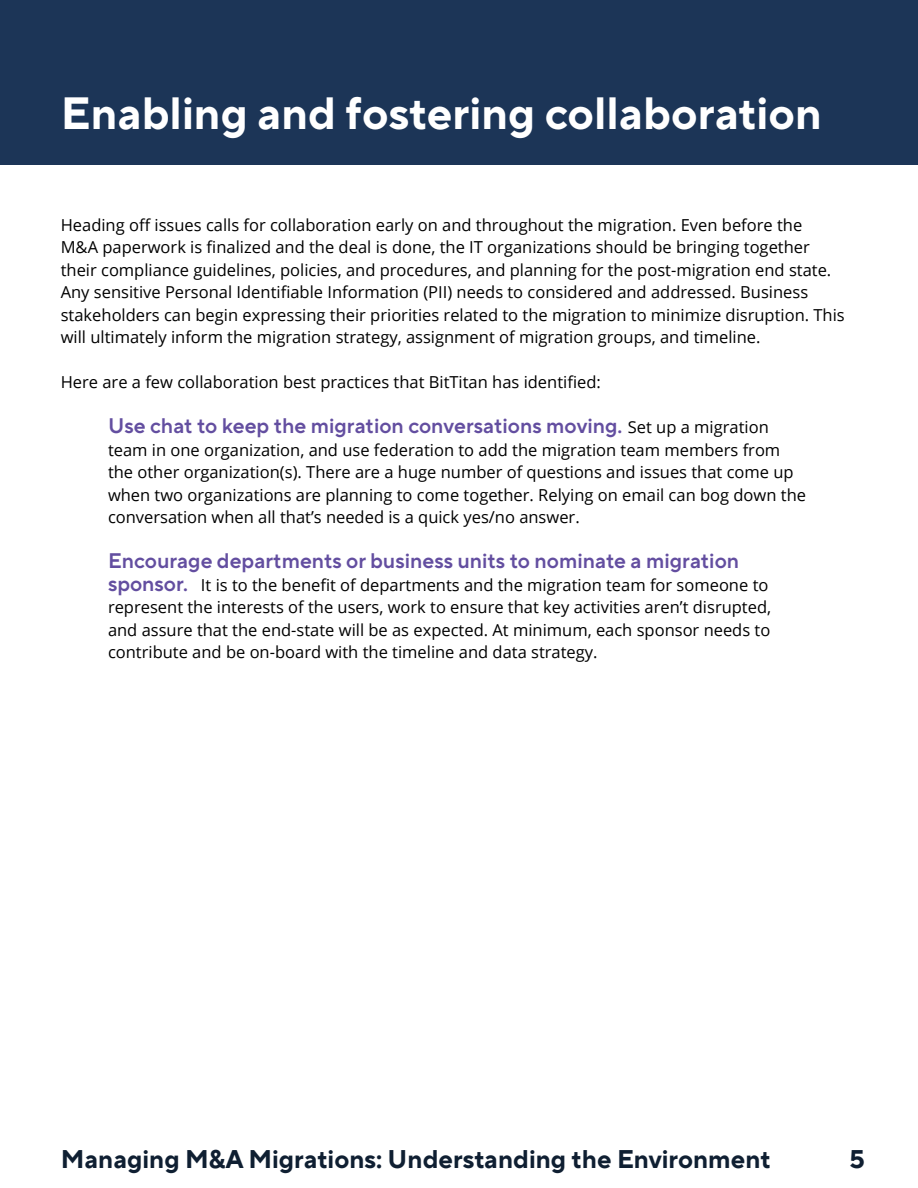
<style>
.page{position:relative;width:918px;height:1188px;background:#fff}
.page>*{position:absolute;margin:0;border:0;box-sizing:border-box;transform-origin:0 0}
.t1{font:700 45px "TT Norms Pro";color:#fff}
.t2{font:700 25.5px "TT Norms Pro";color:#0f1f32}
.t3{font:600 21px "TT Norms Pro";color:#634ea0}
.t4{font:16.5px/22.5px "Open Sans";color:#000101}
.s1{font-family:"Open Sans";font-weight:400;font-size:16.5px;color:#000101}
.s2{font-family:"TT Norms Pro";font-weight:600;font-size:21px;color:#634ea0}
</style>
<div class="page">
<div style="left:0;top:0;width:918px;height:164px;background:#1c3557"></div>
<h1 class="t1" style="left:61px;top:80px;width:763px">Enabling and fostering collaboration</h1>
<p class="t4" style="left:61px;top:213px;width:786px">Heading off issues calls for collaboration early on and throughout the migration. Even before the<br>M&amp;A paperwork is finalized and the deal is done, the IT organizations should be bringing together their compliance guidelines, policies, and procedures, and planning for the post-migration end state.<br>Any sensitive Personal Identifiable Information (PII) needs to considered and addressed. Business stakeholders can begin expressing their priorities related to the migration to minimize disruption. This will ultimately inform the migration strategy, assignment of migration groups, and timeline.</p>
<p class="t4" style="left:61px;top:371px;width:542px">Here are a few collaboration best practices that BitTitan has identified:</p>
<p class="t3" style="left:108px;top:410px;width:662px">Use chat to keep the migration conversations moving. <span class="s1">Set up a migration</span></p>
<p class="t4" style="left:108px;top:438px;width:700px">team in one organization, and use federation to add the migration team members from the other organization(s). There are a huge number of questions and issues that come up when two organizations are planning to come together. Relying on email can bog down the conversation when all that’s needed is a quick yes/no answer.</p>
<p class="t3" style="left:108px;top:545px;width:633px">Encourage departments or business units to nominate a migration</p>
<p class="t4" style="left:108px;top:573px;width:665px"><span class="s2">sponsor.</span> It is to the benefit of departments and the migration team for someone to represent the interests of the users, work to ensure that key activities aren’t disrupted, and assure that the end-state will be as expected. At minimum, each sponsor needs to contribute and be on-board with the timeline and data strategy.</p>
<h2 class="t2" style="left:61px;top:1140px;width:711px">Managing M&amp;A Migrations: Understanding the Environment</h2>
<h2 class="t2" style="left:850px;top:1140px;width:17px">5</h2>
</div>
